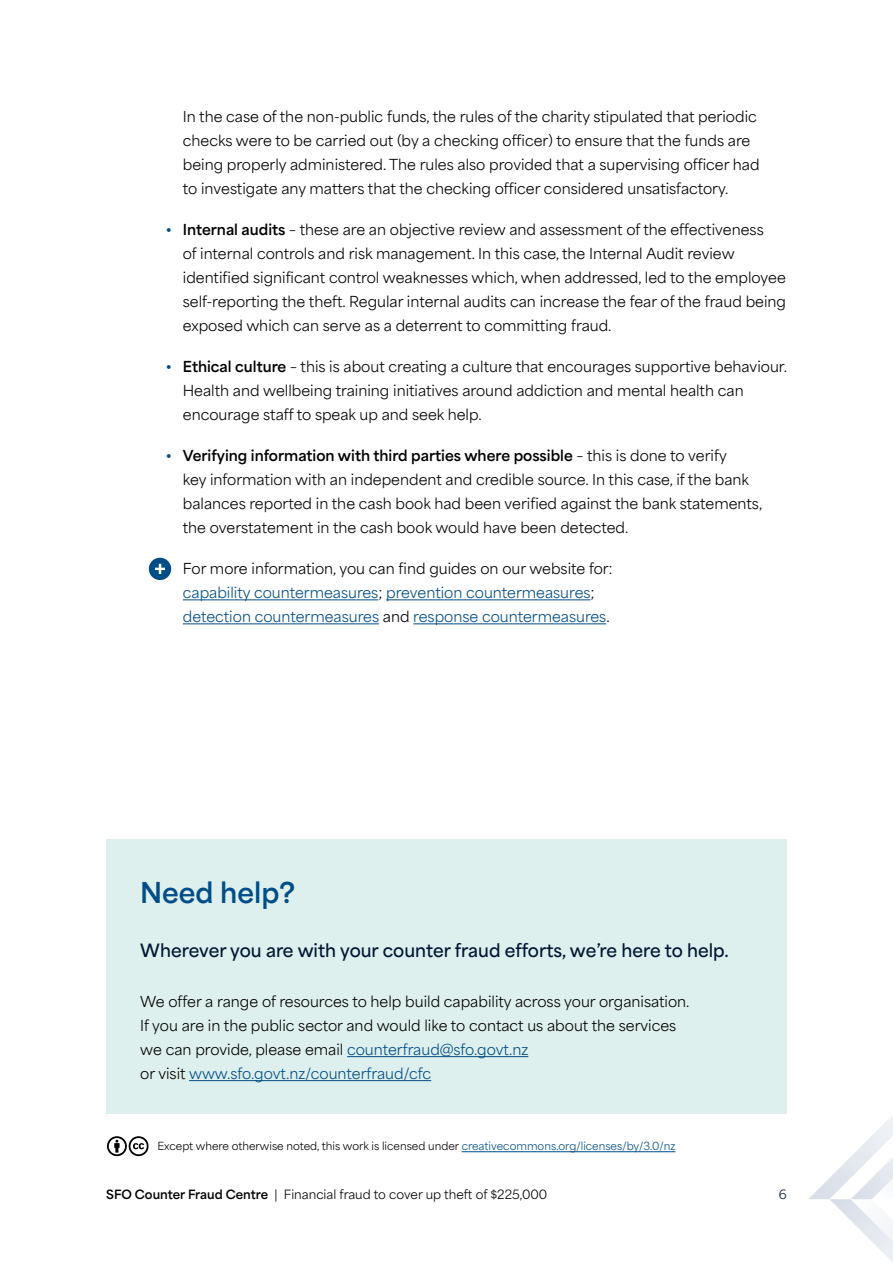
<style>
.page{position:relative;width:893px;height:1263px;background:#fff}
.page>*{position:absolute;margin:0;border:0;box-sizing:border-box;transform-origin:0 0}
.t1{font:700 27px "Area Normal";color:#004d88}
.Intro{font:600 17.25px "Area Normal";color:#001634}
.Bullets_body_indented{font:14.25px/24px "Area Normal";color:#000}
.Body{font:14.25px/24px "Area Normal";color:#000}
.Body_indented{font:14.25px/24px "Area Normal";color:#004d88}
.t2{font:12px "Area Normal";color:#000}
.t3{font:12px "Area Normal";color:#001634}
.Footnotes{font:10.5px "Area Normal";color:#000}
.s1{font-weight:700;color:#004d88}
.s2{font-weight:700}
.s3{color:#000}
.s4{color:#004d88}
</style>
<div class="page">
<svg style="left:809px;top:1115px;width:84px;height:147px"></svg>
<div style="left:106px;top:839px;width:681px;height:275px;background:#def0ed"></div>
<hr style="left:347px;top:1056px;width:181px;height:1px;background:#004d88">
<hr style="left:189px;top:1080px;width:242px;height:1px;background:#004d88">
<hr style="left:183px;top:599px;width:195px;height:1px;background:#004d88">
<hr style="left:386px;top:599px;width:204px;height:1px;background:#004d88">
<hr style="left:183px;top:623px;width:196px;height:1px;background:#004d88">
<hr style="left:413px;top:623px;width:193px;height:1px;background:#004d88">
<div style="left:149px;top:558px;width:22px;height:22px;background:#004d88;border-radius:50%"></div>
<svg style="left:155px;top:564px;width:10px;height:10px"></svg>
<hr style="left:462px;top:1151px;width:213px;height:1px;background:#004d88">
<svg style="left:107px;top:1136px;width:42px;height:21px"></svg>
<p class="Bullets_body_indented" style="left:183px;top:103px;width:578px">In the case of the non-public funds, the rules of the charity stipulated that periodic checks were to be carried out (by a checking officer) to ensure that the funds are being properly administered. The rules also provided that a supervising officer had to investigate any matters that the checking officer considered unsatisfactory.</p>
<p class="Bullets_body_indented" style="left:183px;top:216px;width:605px;text-indent:-17px"><span class="s1">•</span> <span class="s2">Internal audits</span> – these are an objective review and assessment of the effectiveness<br>of internal controls and risk management. In this case, the Internal Audit review identified significant control weaknesses which, when addressed, led to the employee self-reporting the theft. Regular internal audits can increase the fear of the fraud being exposed which can serve as a deterrent to committing fraud.</p>
<p class="Bullets_body_indented" style="left:183px;top:353px;width:606px;text-indent:-17px"><span class="s1">•</span> <span class="s2">Ethical culture</span> – this is about creating a culture that encourages supportive behaviour.<br>Health and wellbeing training initiatives around addiction and mental health can encourage staff to speak up and seek help.</p>
<p class="Bullets_body_indented" style="left:183px;top:442px;width:581px;text-indent:-17px"><span class="s1">•</span> <span class="s2">Verifying information with third parties where possible</span> – this is done to verify<br>key information with an independent and credible source. In this case, if the bank balances reported in the cash book had been verified against the bank statements, the overstatement in the cash book would have been detected.</p>
<p class="Body_indented" style="left:183px;top:555px;width:431px"><span class="s3">For more information, you can find guides on our website for: </span>capability countermeasures<span class="s3">;</span> prevention countermeasures<span class="s3">; </span>detection countermeasures <span class="s3">and</span> response countermeasures<span class="s3">.</span></p>
<h2 class="t1" style="left:140px;top:869px;width:156px">Need help?</h2>
<p class="Intro" style="left:140px;top:935px;width:590px">Wherever you are with your counter fraud efforts, we’re here to help.</p>
<p class="Body" style="left:140px;top:988px;width:551px">We offer a range of resources to help build capability across your organisation.<br>If you are in the public sector and would like to contact us about the services we can provide, please email <span class="s4">counterfraud@sfo.govt.nz<br></span>or visit <span class="s4">www.sfo.govt.nz/counterfraud/cfc</span></p>
<p class="Footnotes" style="left:157px;top:1137px;width:520px">Except where otherwise noted, this work is licensed under <span class="s4">creativecommons.org/licenses/by/3.0/nz</span></p>
<p class="t2" style="left:106px;top:1184px;width:442px"><span class="s2">SFO Counter Fraud Centre</span> | Financial fraud to cover up theft of $225,000</p>
<p class="t3" style="left:779px;top:1184px;width:9px">6</p>
</div>
